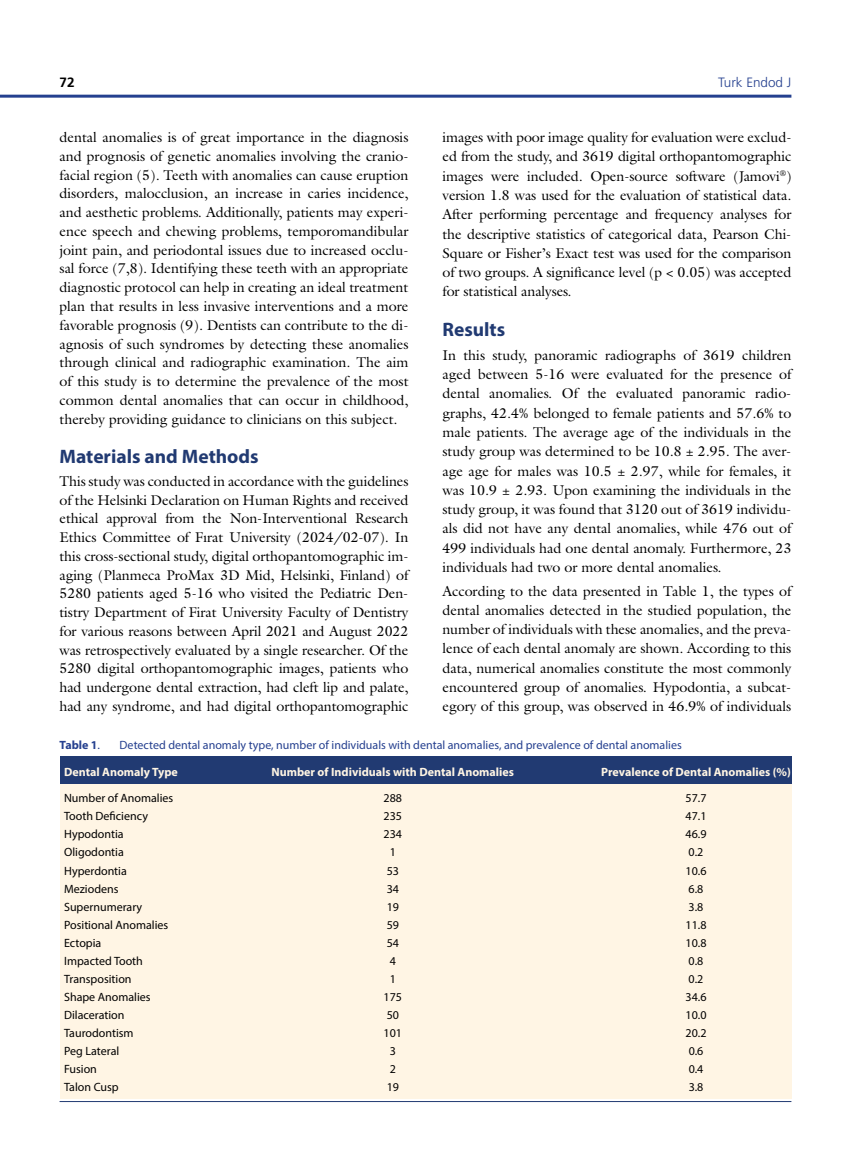
<style>
.page{position:relative;width:851px;height:1170px;background:#fff}
.page>*{position:absolute;margin:0;border:0;box-sizing:border-box;transform-origin:0 0}
.t1{font:700 19.5px "Myriad Pro";color:#213a72}
.t2{font:14.25px/18.8px "Galliard Normal Tr";color:#000;text-align:justify}
.t3{font:13.5px "Frutiger Light Nr Tr";color:#25408f}
.t4{font:13.5px "Frutiger Bold Tr";color:#000}
.t5{font:12px "Myriad Pro";color:#000}
.t6{font:12px "Myriad Pro";color:#25408f}
.t7{font:700 12px "Myriad Pro";color:#fff5e4}
.t8{font:700 12px "Myriad Pro";color:#25408f}
.s1{font-weight:400}
</style>
<div class="page">
<hr style="left:0;top:95px;width:791px;height:3px;background:#25408f">
<div style="left:60px;top:756px;width:731px;height:342px;background:#fff5e4"></div>
<hr style="left:60px;top:1101px;width:731px;height:1px;background:#213a72">
<div style="left:60px;top:756px;width:731px;height:27px;background:#213a72"></div>
<p class="t4" style="left:60px;top:74px;width:17px">72</p>
<p class="t3" style="left:718px;top:74px;width:75px">Turk Endod J</p>
<p class="t2" style="left:60px;top:128px;width:350px">dental anomalies is of great importance in the diagnosis and prognosis of genetic anomalies involving the cranio&shy;facial region (5). Teeth with anomalies can cause eruption disorders, malocclusion, an increase in caries incidence, and aesthetic problems. Additionally, patients may experi&shy;ence speech and chewing problems, temporomandibular joint pain, and periodontal issues due to increased occlu&shy;sal force (7,8). Identifying these teeth with an appropriate diagnostic protocol can help in creating an ideal treatment plan that results in less invasive interventions and a more favorable prognosis (9). Dentists can contribute to the di&shy;agnosis of such syndromes by detecting these anomalies through clinical and radiographic examination. The aim of this study is to determine the prevalence of the most common dental anomalies that can occur in childhood, thereby providing guidance to clinicians on this subject.</p>
<h1 class="t1" style="left:60px;top:443px;width:200px">Materials and Methods</h1>
<p class="t2" style="left:60px;top:471px;width:350px">This study was conducted in accordance with the guidelines of the Helsinki Declaration on Human Rights and received ethical approval from the Non-Interventional Research Ethics Committee of Fırat University (2024/02-07). In this cross-sectional study, digital orthopantomographic im&shy;aging (Planmeca ProMax 3D Mid, Helsinki, Finland) of 5280 patients aged 5-16 who visited the Pediatric Den&shy;tistry Department of Firat University Faculty of Dentistry for various reasons between April 2021 and August 2022 was retrospectively evaluated by a single researcher. Of the 5280 digital orthopantomographic images, patients who had undergone dental extraction, had cleft lip and palate, had any syndrome, and had digital orthopantomographic</p>
<p class="t2" style="left:442px;top:127px;width:350px;line-height:19.4px">images with poor image quality for evaluation were exclud&shy;ed from the study, and 3619 digital orthopantomographic images were included. Open-source software (Jamovi<sup>®</sup>) version 1.8 was used for the evaluation of statistical data.<br>After performing percentage and frequency analyses for the descriptive statistics of categorical data, Pearson Chi-Square or Fisher’s Exact test was used for the comparison of two groups. A significance level (p &lt; 0.05) was accepted for statistical analyses.</p>
<h1 class="t1" style="left:442px;top:317px;width:64px">Results</h1>
<p class="t2" style="left:442px;top:345px;width:350px;line-height:19.4px">In this study, panoramic radiographs of 3619 children aged between 5-16 were evaluated for the presence of dental anomalies. Of the evaluated panoramic radio&shy;graphs, 42.4% belonged to female patients and 57.6% to male patients. The average age of the individuals in the study group was determined to be 10.8 ± 2.95. The aver&shy;age age for males was 10.5 ± 2.97, while for females, it was 10.9 ± 2.93. Upon examining the individuals in the study group, it was found that 3120 out of 3619 individu&shy;als did not have any dental anomalies, while 476 out of 499 individuals had one dental anomaly. Furthermore, 23 individuals had two or more dental anomalies.</p>
<p class="t2" style="left:442px;top:580px;width:350px;line-height:19.4px">According to the data presented in Table 1, the types of dental anomalies detected in the studied population, the number of individuals with these anomalies, and the preva&shy;lence of each dental anomaly are shown. According to this data, numerical anomalies constitute the most commonly encountered group of anomalies. Hypodontia, a subcat&shy;egory of this group, was observed in 46.9% of individuals</p>
<p class="t8" style="left:60px;top:736px;width:42px">Table 1<span class="s1">.</span></p>
<p class="t6" style="left:120px;top:737px;width:563px">Detected dental anomaly type, number of individuals with dental anomalies, and prevalence of dental anomalies</p>
<p class="t7" style="left:64px;top:764px;width:115px">Dental Anomaly Type</p>
<p class="t7" style="left:271px;top:764px;width:244px">Number of Individuals with Dental Anomalies</p>
<p class="t7" style="left:601px;top:764px;width:191px">Prevalence of Dental Anomalies (%)</p>
<p class="t5" style="left:64px;top:791px;width:111px">Number of Anomalies</p>
<p class="t5" style="left:383px;top:791px;width:20px">288</p>
<p class="t5" style="left:685px;top:791px;width:22px">57.7</p>
<p class="t5" style="left:64px;top:809px;width:85px">Tooth Deficiency</p>
<p class="t5" style="left:383px;top:809px;width:20px">235</p>
<p class="t5" style="left:685px;top:809px;width:22px">47.1</p>
<p class="t5" style="left:64px;top:827px;width:61px">Hypodontia</p>
<p class="t5" style="left:383px;top:827px;width:20px">234</p>
<p class="t5" style="left:685px;top:827px;width:22px">46.9</p>
<p class="t5" style="left:64px;top:845px;width:61px">Oligodontia</p>
<p class="t5" style="left:389px;top:845px;width:8px">1</p>
<p class="t5" style="left:688px;top:845px;width:16px">0.2</p>
<p class="t5" style="left:64px;top:863px;width:64px">Hyperdontia</p>
<p class="t5" style="left:386px;top:863px;width:14px">53</p>
<p class="t5" style="left:685px;top:863px;width:22px">10.6</p>
<p class="t5" style="left:64px;top:881px;width:56px">Meziodens</p>
<p class="t5" style="left:386px;top:881px;width:14px">34</p>
<p class="t5" style="left:688px;top:881px;width:16px">6.8</p>
<p class="t5" style="left:64px;top:899px;width:80px">Supernumerary</p>
<p class="t5" style="left:386px;top:899px;width:14px">19</p>
<p class="t5" style="left:688px;top:899px;width:16px">3.8</p>
<p class="t5" style="left:64px;top:917px;width:106px">Positional Anomalies</p>
<p class="t5" style="left:386px;top:917px;width:14px">59</p>
<p class="t5" style="left:685px;top:917px;width:22px">11.8</p>
<p class="t5" style="left:64px;top:935px;width:39px">Ectopia</p>
<p class="t5" style="left:386px;top:935px;width:14px">54</p>
<p class="t5" style="left:685px;top:935px;width:22px">10.8</p>
<p class="t5" style="left:64px;top:953px;width:80px">Impacted Tooth</p>
<p class="t5" style="left:389px;top:953px;width:8px">4</p>
<p class="t5" style="left:688px;top:953px;width:16px">0.8</p>
<p class="t5" style="left:64px;top:971px;width:69px">Transposition</p>
<p class="t5" style="left:389px;top:971px;width:8px">1</p>
<p class="t5" style="left:688px;top:971px;width:16px">0.2</p>
<p class="t5" style="left:64px;top:989px;width:88px">Shape Anomalies</p>
<p class="t5" style="left:383px;top:989px;width:20px">175</p>
<p class="t5" style="left:685px;top:989px;width:22px">34.6</p>
<p class="t5" style="left:64px;top:1007px;width:62px">Dilaceration</p>
<p class="t5" style="left:386px;top:1007px;width:14px">50</p>
<p class="t5" style="left:685px;top:1007px;width:22px">10.0</p>
<p class="t5" style="left:64px;top:1025px;width:71px">Taurodontism</p>
<p class="t5" style="left:383px;top:1025px;width:20px">101</p>
<p class="t5" style="left:685px;top:1025px;width:22px">20.2</p>
<p class="t5" style="left:64px;top:1043px;width:57px">Peg Lateral</p>
<p class="t5" style="left:390px;top:1043px;width:8px">3</p>
<p class="t5" style="left:688px;top:1043px;width:16px">0.6</p>
<p class="t5" style="left:64px;top:1061px;width:34px">Fusion</p>
<p class="t5" style="left:390px;top:1061px;width:8px">2</p>
<p class="t5" style="left:688px;top:1061px;width:16px">0.4</p>
<p class="t5" style="left:64px;top:1079px;width:56px">Talon Cusp</p>
<p class="t5" style="left:386px;top:1079px;width:14px">19</p>
<p class="t5" style="left:688px;top:1079px;width:16px">3.8</p>
</div>
